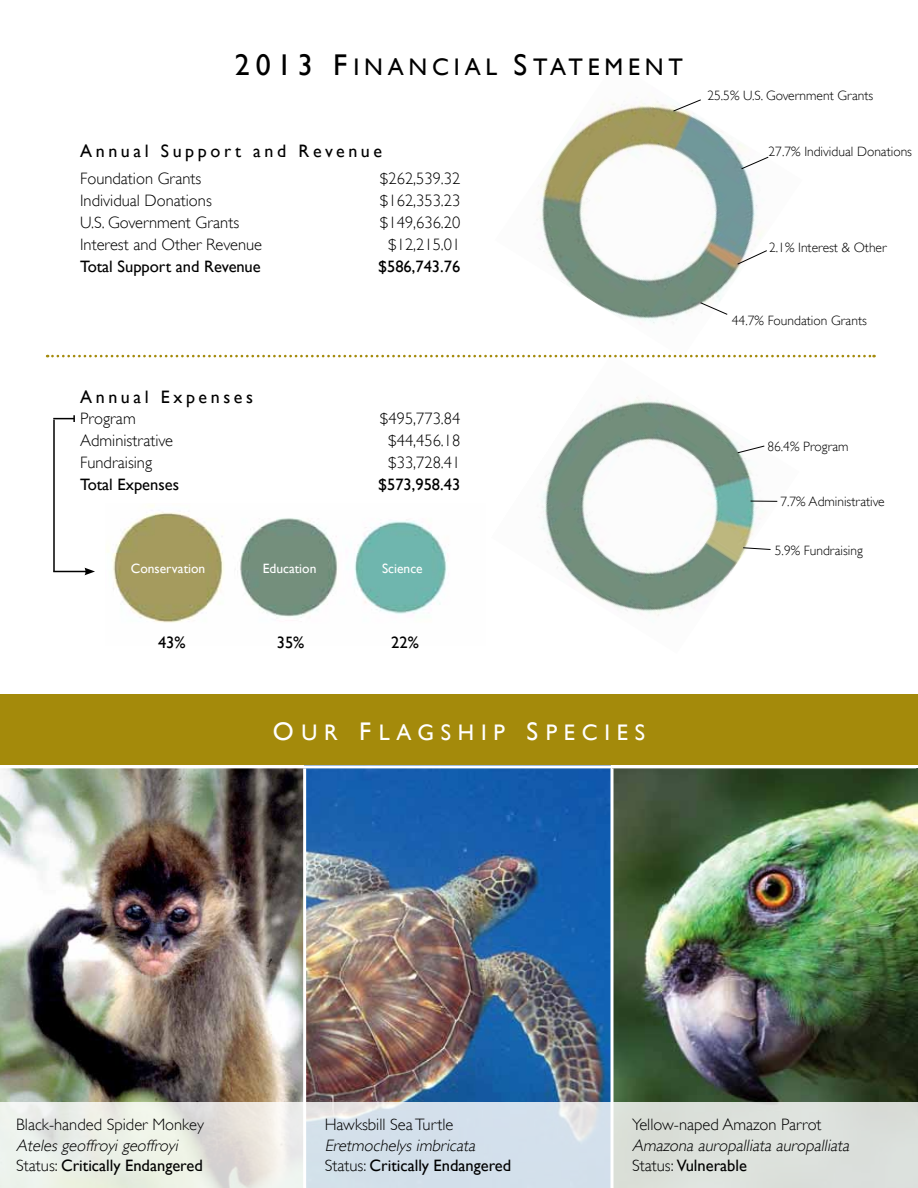
<style>
.page{position:relative;width:918px;height:1188px;background:#fff}
.page>*{position:absolute;margin:0;border:0;box-sizing:border-box;transform-origin:0 0}
.t1{font:24px "Gill Sans";letter-spacing:.2em;color:#000}
.t2{font:22.5px "Gill Sans";letter-spacing:.3em;color:#fff}
.t3{font:18px "Gill Sans";letter-spacing:.2em;color:#000}
.t4{font:300 16.5px "Gill Sans";color:#000}
.t5{font:italic 300 16.5px/20.5px "Gill Sans";color:#000}
.t6{font:16.5px "Gill Sans";color:#000}
.t7{font:300 13.5px "Gill Sans";color:#000}
.t8{font:13.5px "Gill Sans";color:#fff}
.s1{font-size:30px}
.s2{font-size:25.5px}
.s3{font-style:normal}
.s4{font-weight:400;font-style:normal}
</style>
<div class="page">
<img style="left:539px;top:101px;width:262px;height:257px">
<div style="left:0;top:694px;width:918px;height:71px;background:#a48a0b"></div>
<hr style="left:53px;top:420px;width:2px;height:151px;background:#000">
<svg style="left:53px;top:415px;width:22px;height:7px"></svg>
<hr style="left:53px;top:571px;width:34px;height:1px;background:#000">
<svg style="left:85px;top:568px;width:10px;height:7px"></svg>
<img style="left:614px;top:768px;width:304px;height:334px">
<img style="left:0;top:768px;width:303px;height:334px">
<img style="left:306px;top:768px;width:304px;height:334px">
<svg style="left:610px;top:768px;width:4px;height:420px"></svg>
<img style="left:107px;top:505px;width:341px;height:118px">
<img style="left:491px;top:354px;width:308px;height:262px">
<svg style="left:741px;top:156px;width:28px;height:14px"></svg>
<svg style="left:737px;top:250px;width:31px;height:15px"></svg>
<svg style="left:673px;top:99px;width:29px;height:13px"></svg>
<svg style="left:700px;top:302px;width:28px;height:13px"></svg>
<svg style="left:737px;top:445px;width:28px;height:9px"></svg>
<svg style="left:751px;top:501px;width:26px;height:1px"></svg>
<svg style="left:742px;top:547px;width:29px;height:3px"></svg>
<svg style="left:47px;top:355px;width:828px;height:2px"></svg>
<svg style="left:0;top:1102px;width:303px;height:86px;fill:#ecefe7"></svg>
<svg style="left:306px;top:1102px;width:305px;height:86px;fill:#d3e0eb"></svg>
<div style="left:614px;top:1102px;width:304px;height:86px;background:#dbe0db"></div>
<h1 class="t1" style="left:235px;top:53px;width:450px"><span class="s1">2013 F</span>INANCIAL <span class="s1">S</span>TATEMENT</h1>
<p class="t3" style="left:80px;top:141px;width:303px">Annual Support and Revenue</p>
<p class="t4" style="left:80px;top:169px;width:123px">Foundation Grants</p>
<p class="t4" style="left:380px;top:169px;width:82px">$262,539.32</p>
<p class="t4" style="left:80px;top:191px;width:133px">Individual Donations</p>
<p class="t4" style="left:380px;top:191px;width:82px">$162,353.23</p>
<p class="t4" style="left:80px;top:213px;width:161px">U.S. Government Grants</p>
<p class="t4" style="left:380px;top:213px;width:82px">$149,636.20</p>
<p class="t4" style="left:80px;top:235px;width:183px">Interest and Other Revenue</p>
<p class="t4" style="left:388px;top:235px;width:74px">$12,215.01</p>
<p class="t6" style="left:80px;top:256px;width:182px">Total Support and Revenue</p>
<p class="t6" style="left:378px;top:256px;width:84px">$586,743.76</p>
<p class="t7" style="left:707px;top:88px;width:167px">25.5% U.S. Government Grants</p>
<p class="t7" style="left:769px;top:144px;width:145px">27.7% Individual Donations</p>
<p class="t7" style="left:769px;top:240px;width:119px">2.1% Interest &amp; Other</p>
<p class="t7" style="left:732px;top:313px;width:136px">44.7% Foundation Grants</p>
<p class="t3" style="left:80px;top:386px;width:174px">Annual Expenses</p>
<p class="t4" style="left:80px;top:409px;width:57px">Program</p>
<p class="t4" style="left:380px;top:409px;width:82px">$495,773.84</p>
<p class="t4" style="left:80px;top:431px;width:94px">Administrative</p>
<p class="t4" style="left:388px;top:431px;width:74px">$44,456.18</p>
<p class="t4" style="left:80px;top:453px;width:73px">Fundraising</p>
<p class="t4" style="left:388px;top:453px;width:74px">$33,728.41</p>
<p class="t6" style="left:80px;top:474px;width:100px">Total Expenses</p>
<p class="t6" style="left:378px;top:474px;width:84px">$573,958.43</p>
<p class="t8" style="left:131px;top:560px;width:76px">Conservation</p>
<p class="t8" style="left:263px;top:561px;width:55px">Education</p>
<p class="t8" style="left:382px;top:560px;width:42px">Science</p>
<p class="t6" style="left:158px;top:632px;width:29px">43%</p>
<p class="t6" style="left:277px;top:632px;width:29px">35%</p>
<p class="t6" style="left:391px;top:632px;width:29px">22%</p>
<p class="t7" style="left:767px;top:438px;width:83px">86.4% Program</p>
<p class="t7" style="left:780px;top:494px;width:106px">7.7% Administrative</p>
<p class="t7" style="left:775px;top:543px;width:89px">5.9% Fundraising</p>
<h2 class="t2" style="left:273px;top:719px;width:374px"><span class="s2">O</span>UR <span class="s2">F</span>LAGSHIP <span class="s2">S</span>PECIES</h2>
<p class="t4" style="left:16px;top:1115px;width:189px">Black-handed Spider Monkey</p>
<p class="t5" style="left:16px;top:1135px;width:188px">Ateles geoffroyi geoffroyi<br><span class="s3">Status:</span> <span class="s4">Critically Endangered</span></p>
<p class="t4" style="left:325px;top:1115px;width:130px">Hawksbill Sea Turtle</p>
<p class="t5" style="left:325px;top:1135px;width:188px">Eretmochelys imbricata<br><span class="s3">Status:</span> <span class="s4">Critically Endangered</span></p>
<p class="t4" style="left:632px;top:1115px;width:191px">Yellow-naped Amazon Parrot</p>
<p class="t5" style="left:632px;top:1135px;width:222px">Amazona auropalliata auropalliata<br><span class="s3">Status:</span> <span class="s4">Vulnerable</span></p>
</div>
